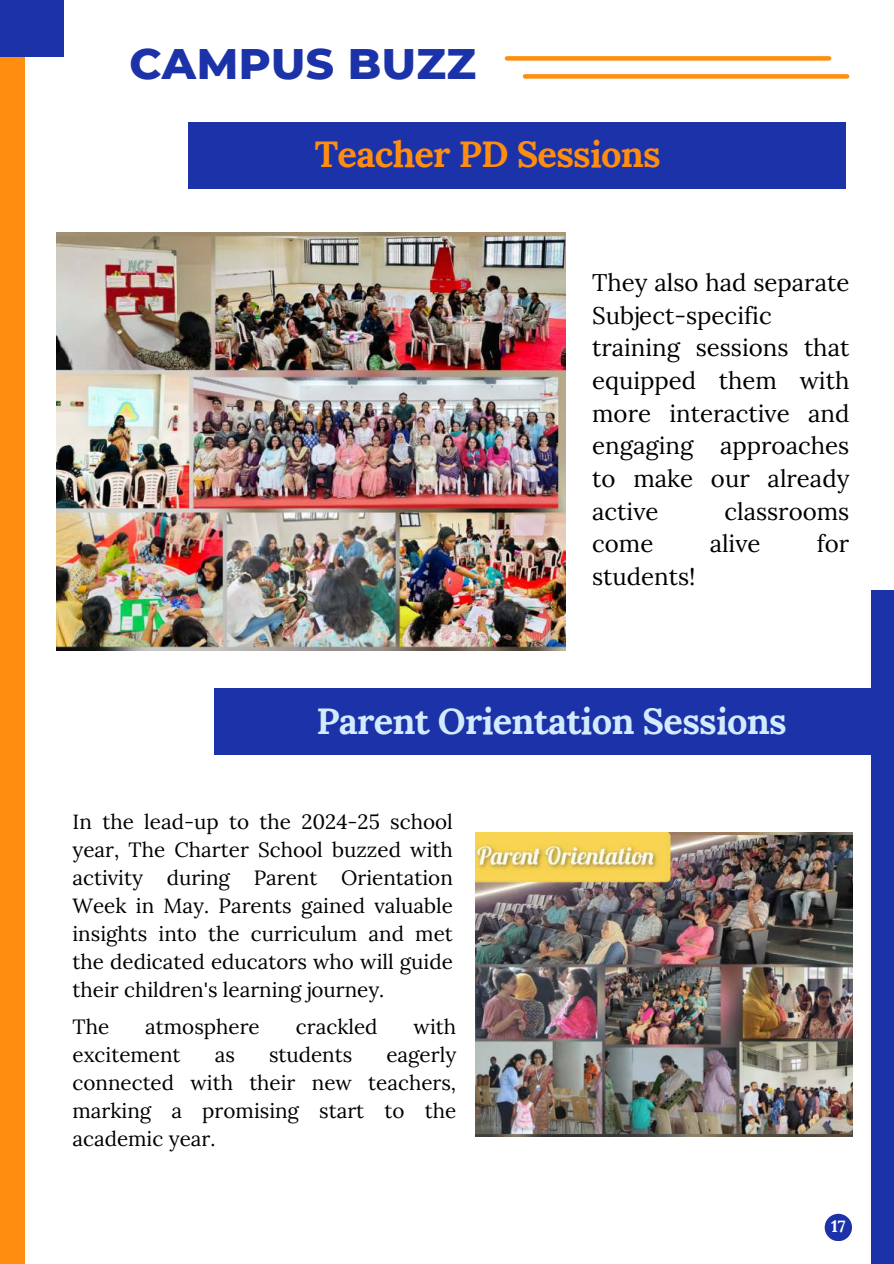
<style>
.page{position:relative;width:894px;height:1264px;background:#fff}
.page>*{position:absolute;margin:0;border:0;box-sizing:border-box;transform-origin:0 0}
.t1{font:800 43.5px "Montserrat";letter-spacing:.01em;color:#1c32a8}
.t2{font:700 36.15px "Lora";letter-spacing:-.02em;color:#d3ebff}
.t3{font:700 36.15px "Lora";letter-spacing:-.02em;color:#ff8d10}
.t4{font:24px/32.7px "Lora";color:#000}
.t5{font:20.55px/28.2px "Lora";color:#000;text-align:justify}
.t6{font:700 16.5px "Lora";color:#fff}
</style>
<div class="page">
<div style="left:0;top:0;width:24px;height:1263px;background:#ff8d10"></div>
<div style="left:507px;top:56px;width:321px;height:5px;background:#ff8d10"></div>
<div style="left:0;top:0;width:63px;height:56px;background:#1c32a8"></div>
<div style="left:525px;top:74px;width:321px;height:5px;background:#ff8d10"></div>
<div style="left:188px;top:122px;width:657px;height:66px;background:#1c32a8"></div>
<div style="left:870px;top:590px;width:23px;height:673px;background:#1c32a8"></div>
<div style="left:214px;top:688px;width:656px;height:66px;background:#1c32a8"></div>
<img style="left:57px;top:233px;width:508px;height:417px">
<img style="left:475px;top:832px;width:377px;height:303px">
<div style="left:824px;top:1213px;width:27px;height:28px;background:#1c32a8;border-radius:50%"></div>
<h1 class="t1" style="left:129px;top:31px;width:348px">CAMPUS BUZZ</h1>
<h2 class="t3" style="left:315px;top:124px;width:347px">Teacher PD Sessions</h2>
<p class="t4" style="left:592px;top:264px;width:259px">They also had separate<br>Subject-specific training sessions that equipped them with more interactive and engaging approaches to make our already active</p>
<p class="t4" style="left:724px;top:493px;width:126px">classrooms</p>
<p class="t4" style="left:592px;top:525px;width:63px">come</p>
<p class="t4" style="left:709px;top:525px;width:52px">alive</p>
<p class="t4" style="left:816px;top:525px;width:34px">for</p>
<p class="t4" style="left:592px;top:558px;width:105px">students!</p>
<h2 class="t2" style="left:316px;top:690px;width:471px">Parent Orientation Sessions</h2>
<p class="t5" style="left:72px;top:805px;width:382px">In the lead-up to the 2024-25 school year, The Charter School buzzed with activity during Parent Orientation Week in May. Parents gained valuable insights into the curriculum and met the dedicated educators who will guide their children's learning journey.</p>
<p class="t5" style="left:72px;top:1010px;width:38px">The</p>
<p class="t5" style="left:145px;top:1010px;width:116px">atmosphere</p>
<p class="t5" style="left:296px;top:1010px;width:83px">crackled</p>
<p class="t5" style="left:413px;top:1010px;width:44px">with</p>
<p class="t5" style="left:72px;top:1038px;width:109px">excitement</p>
<p class="t5" style="left:215px;top:1038px;width:22px">as</p>
<p class="t5" style="left:269px;top:1038px;width:85px">students</p>
<p class="t5" style="left:72px;top:1038px;width:385px;text-indent:314px">eagerly connected with their new teachers, marking a promising start to the academic year.</p>
<p class="t6" style="left:831px;top:1211px;width:16px">17</p>
</div>
